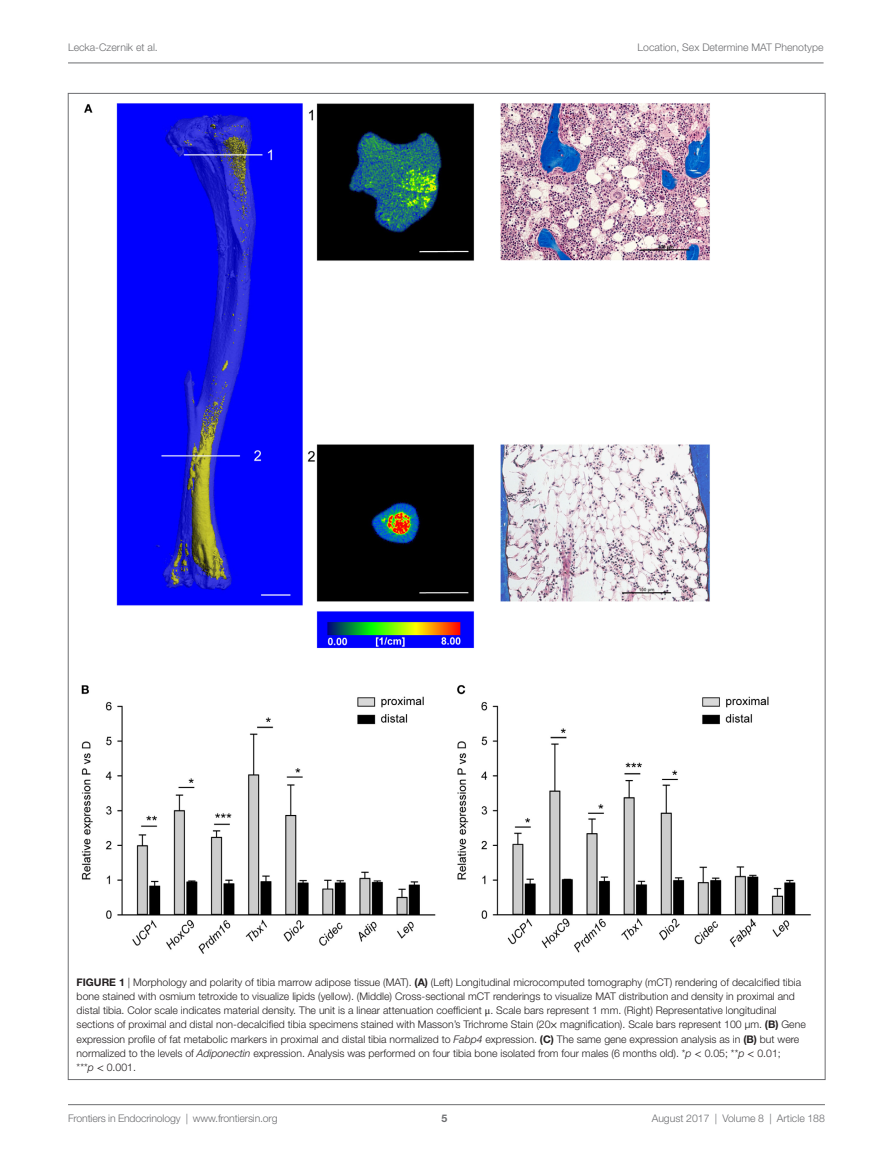
<style>
.page{position:relative;width:893px;height:1170px;background:#fff}
.page>*{position:absolute;margin:0;border:0;box-sizing:border-box;transform-origin:0 0}
.t1{font:300 10.5px/14.2px "Helvetica Neue LT Std";color:#231f20}
.t2{font:300 10.5px "Helvetica Neue LT Std";color:#6c6d70}
.t3{font:700 10.5px "Helvetica Neue LT Std";color:#6c6d70}
.s1{font-weight:700}
.s2{font-family:"STIX General";font-weight:400}
.s3{font-style:italic}
</style>
<div class="page">
<img style="left:81px;top:103px;width:730px;height:851px">
<hr style="left:68px;top:1104px;width:757px;height:1px;background:#6c6d70">
<hr style="left:68px;top:63px;width:755px;height:1px;background:#6c6d70">
<p class="t2" style="left:68px;top:41px;width:91px">Lecka-Czernik et al.</p>
<p class="t2" style="left:637px;top:41px;width:188px">Location, Sex Determine MAT Phenotype</p>
<p class="t1" style="left:77px;top:974px;width:731px"><span class="s1">FIGURE 1</span> | Morphology and polarity of tibia marrow adipose tissue (MAT). <span class="s1">(A)</span> (Left) Longitudinal microcomputed tomography (mCT) rendering of decalcified tibia bone stained with osmium tetroxide to visualize lipids (yellow). (Middle) Cross-sectional mCT renderings to visualize MAT distribution and density in proximal and distal tibia. Color scale indicates material density. The unit is a linear attenuation coefficient <span class="s2">μ</span>. Scale bars represent 1 mm. (Right) Representative longitudinal sections of proximal and distal non-decalcified tibia specimens stained with Masson’s Trichrome Stain (20<span class="s2">×</span> magnification). Scale bars represent 100 µm. <span class="s1">(B)</span> Gene expression profile of fat metabolic markers in proximal and distal tibia normalized to <span class="s3">Fabp4</span> expression. <span class="s1">(C)</span> The same gene expression analysis as in <span class="s1">(B)</span> but were normalized to the levels of <span class="s3">Adiponectin</span> expression. Analysis was performed on four tibia bone isolated from four males (6 months old). *<span class="s3">p</span> <span class="s2">&lt;</span> 0.05; **<span class="s3">p</span> <span class="s2">&lt;</span> 0.01;<br>***<span class="s3">p</span> <span class="s2">&lt;</span> 0.001.</p>
<p class="t2" style="left:68px;top:1111px;width:211px">Frontiers in Endocrinology | www.frontiersin.org</p>
<p class="t2" style="left:652px;top:1111px;width:175px">August 2017 | Volume 8 | Article 188</p>
<p class="t3" style="left:441px;top:1111px;width:7px">5</p>
</div>
